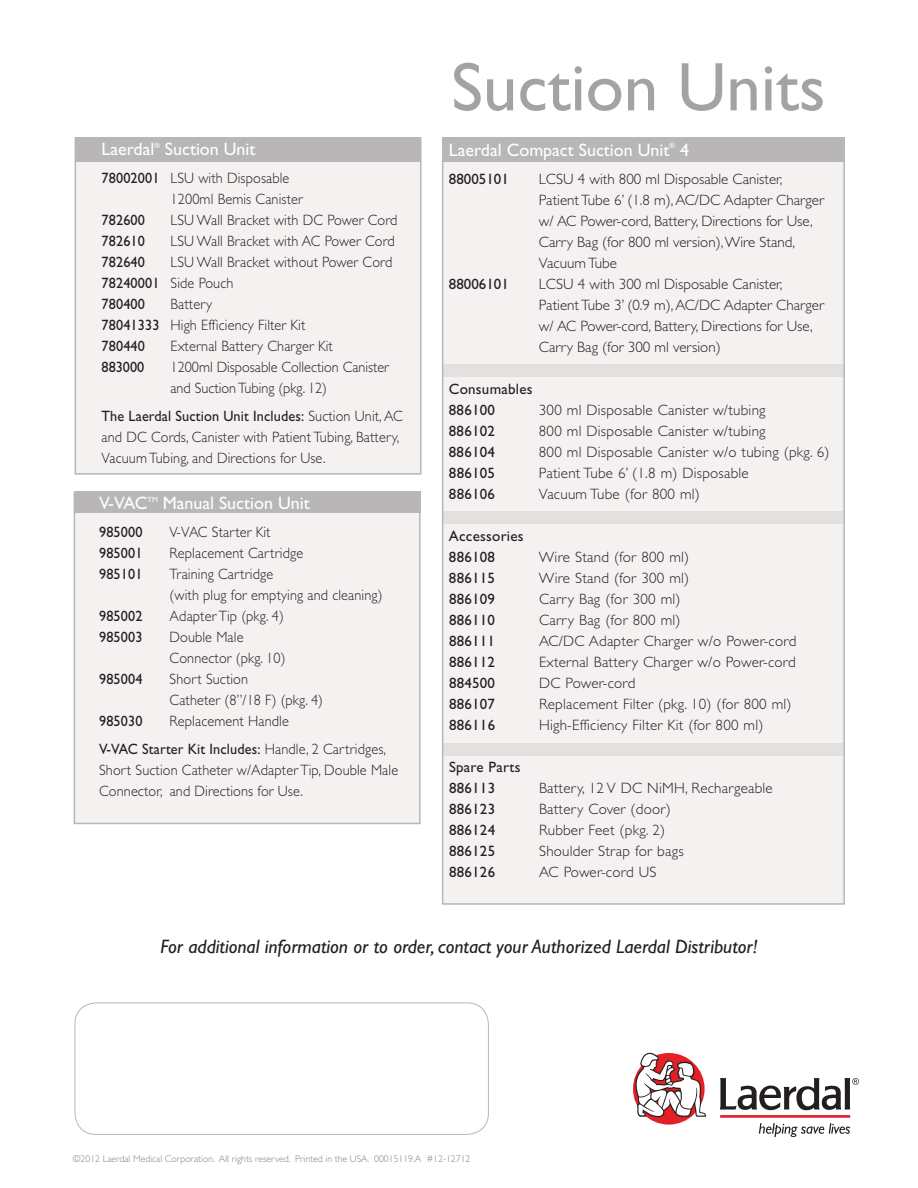
<style>
.page{position:relative;width:918px;height:1188px;background:#fff}
.page>*{position:absolute;margin:0;border:0;box-sizing:border-box;transform-origin:0 0}
.t1{font:69px "Gill Sans";color:#a3a3a3}
.t2{font:italic 19.5px "Gill Sans";color:#231f20}
.t3{font:18px "Gill Sans";color:#fff}
.t4{font:300 15px/21px "Gill Sans";letter-spacing:.01em;color:#231f20}
.t5{font:300 15px/21px "Gill Sans";letter-spacing:.01em;color:#231f20;scale:.95 1}
.t6{font:15px/21px "Gill Sans";letter-spacing:.015em;color:#231f20}
.t7{font:15px "Gill Sans";letter-spacing:.015em;color:#231f20;scale:.95 1}
.t8{font:300 9.75px "Gill Sans";color:#808285}
.t9{font:7.5px "Gill Sans";color:#fff}
.s1{font-weight:400}
</style>
<div class="page">
<div style="left:633px;top:1053px;width:72px;height:72px;background:#e41f25;border-radius:50%"></div>
<svg style="left:633px;top:1053px;width:73px;height:65px"></svg>
<hr style="left:720px;top:1115px;width:130px;height:3px;background:#e41f25">
<svg style="left:759px;top:1123px;width:91px;height:14px"></svg>
<svg style="left:720px;top:1078px;width:139px;height:33px"></svg>
<div style="left:75px;top:1003px;width:414px;height:132px;border:1px solid #b8b6b6;border-radius:21px"></div>
<div style="left:75px;top:138px;width:347px;height:337px;background:#f3f2f1;border:2px solid #b8b6b6"></div>
<div style="left:75px;top:137px;width:346px;height:25px;background:#b8b6b6"></div>
<div style="left:442px;top:138px;width:403px;height:767px;background:#f3f2f1;border:2px solid #b8b6b6"></div>
<div style="left:442px;top:138px;width:403px;height:24px;background:#b8b6b6"></div>
<div style="left:444px;top:365px;width:401px;height:12px;background:#e2e1e0"></div>
<div style="left:74px;top:492px;width:347px;height:332px;background:#f3f2f1;border:2px solid #b8b6b6"></div>
<div style="left:74px;top:491px;width:346px;height:21px;background:#b8b6b6"></div>
<div style="left:443px;top:511px;width:401px;height:13px;background:#e2e1e0"></div>
<div style="left:443px;top:743px;width:401px;height:13px;background:#e2e1e0"></div>
<p class="t3" style="left:102px;top:139px;width:54px">Laerdal</p>
<p class="t9" style="left:154px;top:141px;width:7px">®</p>
<p class="t3" style="left:165px;top:139px;width:92px">Suction Unit</p>
<p class="t5" style="left:171px;top:167px;width:141px;text-indent:-69px"><span class="s1">78002001</span> LSU with Disposable<br>1200ml Bemis Canister</p>
<p class="t7" style="left:102px;top:211px;width:47px">782600</p>
<p class="t5" style="left:171px;top:209px;width:240px">LSU Wall Bracket with DC Power Cord</p>
<p class="t7" style="left:102px;top:232px;width:47px">782610</p>
<p class="t5" style="left:171px;top:230px;width:238px">LSU Wall Bracket with AC Power Cord</p>
<p class="t7" style="left:102px;top:253px;width:47px">782640</p>
<p class="t5" style="left:102px;top:251px;width:308px;text-indent:69px">LSU Wall Bracket without Power Cord<br><span class="s1">78240001</span> Side Pouch<br><span class="s1">780400</span></p>
<p class="t5" style="left:102px;top:293px;width:216px;text-indent:69px">Battery<br><span class="s1">78041333</span> High Efficiency Filter Kit<br><span class="s1">780440</span></p>
<p class="t5" style="left:171px;top:335px;width:172px">External Battery Charger Kit</p>
<p class="t7" style="left:102px;top:358px;width:46px">883000</p>
<p class="t5" style="left:171px;top:356px;width:231px">1200ml Disposable Collection Canister and SuctionTubing (pkg. 12)</p>
<p class="t5" style="left:102px;top:405px;width:318px"><span class="s1">The Laerdal Suction Unit Includes:</span> Suction Unit,AC and DC Cords, Canister with Patient Tubing, Battery,<br>Vacuum Tubing, and Directions for Use.</p>
<p class="t3" style="left:99px;top:493px;width:50px">V-VAC</p>
<p class="t9" style="left:147px;top:495px;width:12px">TM</p>
<p class="t3" style="left:163px;top:493px;width:148px">Manual Suction Unit</p>
<p class="t7" style="left:99px;top:523px;width:47px">985000</p>
<p class="t5" style="left:170px;top:521px;width:108px">V-VAC Starter Kit</p>
<p class="t7" style="left:99px;top:544px;width:47px">985001</p>
<p class="t5" style="left:170px;top:542px;width:142px">Replacement Cartridge</p>
<p class="t7" style="left:99px;top:565px;width:47px">985101</p>
<p class="t5" style="left:170px;top:563px;width:226px">Training Cartridge<br>(with plug for emptying and cleaning)</p>
<p class="t7" style="left:99px;top:607px;width:47px">985002</p>
<p class="t5" style="left:170px;top:605px;width:122px">Adapter Tip (pkg. 4)</p>
<p class="t7" style="left:99px;top:628px;width:47px">985003</p>
<p class="t5" style="left:170px;top:626px;width:124px">Double Male<br>Connector (pkg. 10)</p>
<p class="t7" style="left:99px;top:670px;width:47px">985004</p>
<p class="t5" style="left:170px;top:668px;width:163px">Short Suction<br>Catheter (8”/18 F) (pkg. 4)</p>
<p class="t7" style="left:99px;top:712px;width:47px">985030</p>
<p class="t5" style="left:99px;top:707px;width:304px;line-height:27.8px;text-indent:70px">Replacement Handle<br><span class="s1">V-VAC Starter Kit Includes:</span> Handle, 2 Cartridges,</p>
<p class="t5" style="left:99px;top:759px;width:316px">Short Suction Catheter w/Adapter Tip, Double Male<br>Connector, and Directions for Use.</p>
<h1 class="t1" style="left:451px;top:47px;width:376px">Suction Units</h1>
<p class="t3" style="left:449px;top:140px;width:222px">Laerdal Compact Suction Unit</p>
<p class="t9" style="left:670px;top:142px;width:7px">®</p>
<p class="t3" style="left:680px;top:140px;width:10px">4</p>
<p class="t6" style="left:449px;top:168px;width:61px">88005101</p>
<p class="t4" style="left:539px;top:168px;width:287px">LCSU 4 with 800 ml Disposable Canister, PatientTube 6’ (1.8 m),AC/DC Adapter Charger w/ AC Power-cord, Battery, Directions for Use, Carry Bag (for 800 ml version),Wire Stand, VacuumTube</p>
<p class="t6" style="left:449px;top:273px;width:61px">88006101</p>
<p class="t4" style="left:539px;top:273px;width:287px">LCSU 4 with 300 ml Disposable Canister, PatientTube 3’ (0.9 m),AC/DC Adapter Charger w/ AC Power-cord, Battery, Directions for Use, Carry Bag (for 300 ml version)</p>
<p class="t6" style="left:449px;top:378px;width:85px">Consumables<br>886100</p>
<p class="t4" style="left:539px;top:399px;width:228px">300 ml Disposable Canister w/tubing</p>
<p class="t6" style="left:449px;top:420px;width:48px">886102</p>
<p class="t4" style="left:539px;top:420px;width:228px">800 ml Disposable Canister w/tubing</p>
<p class="t6" style="left:449px;top:441px;width:48px">886104</p>
<p class="t4" style="left:539px;top:441px;width:292px">800 ml Disposable Canister w/o tubing (pkg. 6)</p>
<p class="t6" style="left:449px;top:462px;width:48px">886105</p>
<p class="t4" style="left:539px;top:462px;width:211px">Patient Tube 6’ (1.8 m) Disposable</p>
<p class="t6" style="left:449px;top:483px;width:48px">886106</p>
<p class="t4" style="left:539px;top:483px;width:162px">Vacuum Tube (for 800 ml)</p>
<p class="t6" style="left:449px;top:525px;width:76px">Accessories<br>886108</p>
<p class="t4" style="left:539px;top:546px;width:152px">Wire Stand (for 800 ml)</p>
<p class="t6" style="left:449px;top:567px;width:48px">886115</p>
<p class="t4" style="left:539px;top:567px;width:152px">Wire Stand (for 300 ml)</p>
<p class="t6" style="left:449px;top:588px;width:48px">886109</p>
<p class="t4" style="left:539px;top:588px;width:143px">Carry Bag (for 300 ml)</p>
<p class="t6" style="left:449px;top:609px;width:48px">886110</p>
<p class="t4" style="left:539px;top:609px;width:143px">Carry Bag (for 800 ml)</p>
<p class="t6" style="left:449px;top:630px;width:48px">886111</p>
<p class="t4" style="left:539px;top:630px;width:259px">AC/DC Adapter Charger w/o Power-cord</p>
<p class="t6" style="left:449px;top:651px;width:48px">886112</p>
<p class="t4" style="left:539px;top:651px;width:258px">External Battery Charger w/o Power-cord</p>
<p class="t6" style="left:449px;top:672px;width:48px">884500</p>
<p class="t4" style="left:539px;top:672px;width:98px">DC Power-cord</p>
<p class="t6" style="left:449px;top:693px;width:48px">886107</p>
<p class="t4" style="left:539px;top:693px;width:254px">Replacement Filter (pkg. 10) (for 800 ml)</p>
<p class="t6" style="left:449px;top:714px;width:48px">886116</p>
<p class="t4" style="left:539px;top:714px;width:226px">High-Efficiency Filter Kit (for 800 ml)</p>
<p class="t6" style="left:449px;top:756px;width:73px">Spare Parts<br>886113</p>
<p class="t4" style="left:539px;top:777px;width:235px">Battery, 12 V DC NiMH, Rechargeable</p>
<p class="t6" style="left:449px;top:798px;width:48px">886123</p>
<p class="t4" style="left:539px;top:798px;width:133px">Battery Cover (door)</p>
<p class="t6" style="left:449px;top:819px;width:48px">886124</p>
<p class="t4" style="left:539px;top:819px;width:128px">Rubber Feet (pkg. 2)</p>
<p class="t6" style="left:449px;top:840px;width:48px">886125</p>
<p class="t4" style="left:539px;top:840px;width:146px">Shoulder Strap for bags</p>
<p class="t6" style="left:449px;top:861px;width:48px">886126</p>
<p class="t4" style="left:539px;top:861px;width:119px">AC Power-cord US</p>
<h2 class="t2" style="left:160px;top:935px;width:599px">For additional information or to order, contact your Authorized Laerdal Distributor!</h2>
<p class="t8" style="left:73px;top:1153px;width:399px">©2012 Laerdal Medical Corporation. All rights reserved. Printed in the USA. 00015119.A #12-12712</p>
</div>
